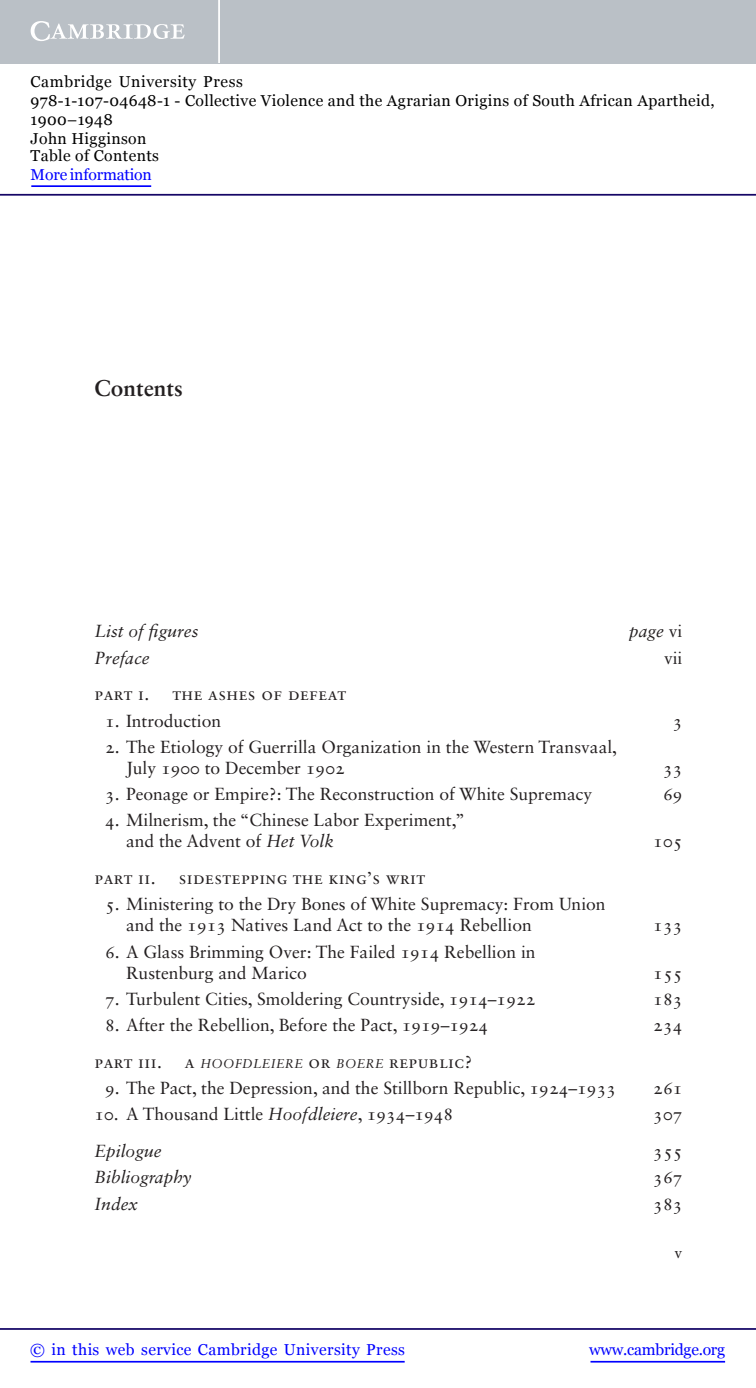
<style>
.page{position:relative;width:756px;height:1388px;background:#fff}
.page>*{position:absolute;margin:0;border:0;box-sizing:border-box;transform-origin:0 0}
.t1{font:700 22.75px "Sabon LT Std";color:#231f20}
.t2{font:17.5px/21px "Sabon LT Std";color:#231f20}
.t3{font:italic 17.5px "Sabon LT Std";color:#231f20}
.t4{font:17.5px "Sabon LT Std";letter-spacing:.025em;color:#231f20}
.t5{font:15.75px/18.6px "Georgia";letter-spacing:.025em;color:#000}
.t6{font:15.75px "Georgia";letter-spacing:.025em;color:#00f}
.t7{font:15.75px "Georgia";letter-spacing:-.015em;color:#00f}
.t8{font:15.75px "Georgia";letter-spacing:-.01em;color:#00f}
.t9{font:15.75px "Sabon LT Std";color:#231f20}
.t10{font:italic 12.78px "Sabon LT Std";letter-spacing:.025em;color:#231f20}
.s1{font-style:normal}
.s2{font-style:italic}
.s3{font-style:normal;font-size:17.5px}
</style>
<div class="page">
<hr style="left:591px;top:1361px;width:134px;height:1px;background:#00f">
<hr style="left:0;top:1328px;width:756px;height:2px;background:#150666">
<hr style="left:31px;top:1361px;width:374px;height:1px;background:#00f">
<div style="left:0;top:0;width:756px;height:63px;background:#bac0c6"></div>
<svg style="left:31px;top:21px;width:154px;height:20px"></svg>
<hr style="left:218px;top:0;width:2px;height:63px;background:#fff">
<hr style="left:0;top:194px;width:756px;height:2px;background:#150666">
<hr style="left:31px;top:185px;width:120px;height:2px;background:#00f">
<p class="t5" style="left:31px;top:73px;width:686px">Cambridge University Press<br>978-1-107-04648-1 - Collective Violence and the Agrarian Origins of South African Apartheid, 1900–1948<br>John Higginson<br>Table of Contents</p>
<p class="t8" style="left:31px;top:165px;width:123px">More information</p>
<h1 class="t1" style="left:94px;top:379px;width:90px">Contents</h1>
<p class="t3" style="left:94px;top:624px;width:106px">List of figures</p>
<p class="t3" style="left:629px;top:624px;width:55px">page <span class="s1">vi</span></p>
<p class="t3" style="left:95px;top:650px;width:57px">Preface</p>
<p class="t2" style="left:664px;top:649px;width:20px">vii</p>
<p class="t2" style="left:95px;top:685px;width:56px">Part I.</p>
<p class="t4" style="left:172px;top:687px;width:175px">The Ashes of Defeat</p>
<p class="t2" style="left:105px;top:712px;width:118px">1. Introduction</p>
<p class="t2" style="left:673px;top:712px;width:11px">3</p>
<p class="t2" style="left:126px;top:738px;width:493px;text-indent:-21px">2. The Etiology of Guerrilla Organization in the Western Transvaal,<br>July 1900 to December 1902</p>
<p class="t2" style="left:663px;top:759px;width:21px">33</p>
<p class="t2" style="left:105px;top:785px;width:489px">3. Peonage or Empire?: The Reconstruction of White Supremacy</p>
<p class="t2" style="left:663px;top:785px;width:21px">69</p>
<p class="t2" style="left:126px;top:811px;width:341px;text-indent:-21px">4. Milnerism, the “Chinese Labor Experiment,” and the Advent of <span class="s2">Het Volk</span></p>
<p class="t2" style="left:653px;top:832px;width:31px">105</p>
<p class="t2" style="left:95px;top:869px;width:63px">Part II.</p>
<p class="t4" style="left:179px;top:871px;width:248px">Sidestepping the King’s Writ</p>
<p class="t2" style="left:126px;top:895px;width:481px;text-indent:-21px">5. Ministering to the Dry Bones of White Supremacy: From Union and the 1913 Natives Land Act to the 1914 Rebellion</p>
<p class="t2" style="left:126px;top:943px;width:411px;text-indent:-21px">6. A Glass Brimming Over: The Failed 1914 Rebellion in<br>Rustenburg and Marico</p>
<p class="t2" style="left:653px;top:916px;width:31px">133</p>
<p class="t2" style="left:653px;top:964px;width:31px">155</p>
<p class="t2" style="left:105px;top:990px;width:432px">7. Turbulent Cities, Smoldering Countryside, 1914–1922</p>
<p class="t2" style="left:653px;top:990px;width:31px">183</p>
<p class="t2" style="left:105px;top:1016px;width:385px">8. After the Rebellion, Before the Pact, 1919–1924</p>
<p class="t2" style="left:653px;top:1016px;width:31px">234</p>
<p class="t2" style="left:95px;top:1053px;width:69px">Part III.</p>
<p class="t10" style="left:185px;top:1058px;width:289px"><span class="s3">A</span> HOOFDLEIERE <span class="s3">or</span> BOERE <span class="s3">Republic?</span></p>
<p class="t2" style="left:105px;top:1079px;width:513px">9. The Pact, the Depression, and the Stillborn Republic, 1924–1933</p>
<p class="t2" style="left:653px;top:1079px;width:31px">261</p>
<p class="t2" style="left:94px;top:1105px;width:360px">10. A Thousand Little <span class="s2">Hoofdleiere</span> , 1934–1948</p>
<p class="t2" style="left:653px;top:1105px;width:31px">307</p>
<p class="t3" style="left:94px;top:1144px;width:69px">Epilogue</p>
<p class="t2" style="left:653px;top:1142px;width:31px">355</p>
<p class="t3" style="left:94px;top:1170px;width:98px">Bibliography</p>
<p class="t2" style="left:653px;top:1168px;width:31px">367</p>
<p class="t3" style="left:94px;top:1196px;width:45px">Index</p>
<p class="t2" style="left:653px;top:1195px;width:31px">383</p>
<p class="t9" style="left:675px;top:1246px;width:9px">v</p>
<p class="t6" style="left:30px;top:1339px;width:376px">© in this web service Cambridge University Press</p>
<p class="t7" style="left:589px;top:1339px;width:137px">www.cambridge.org</p>
</div>
